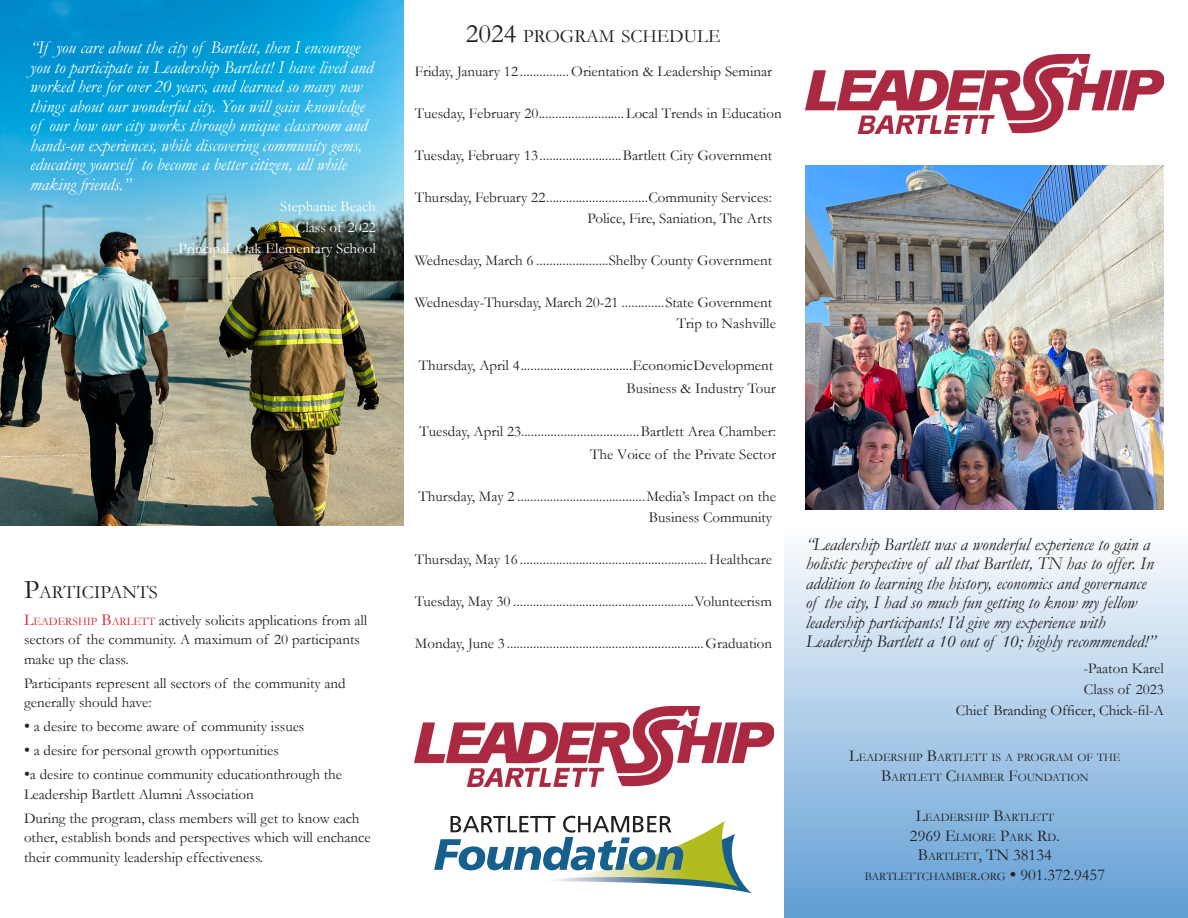
<style>
.page{position:relative;width:1188px;height:918px;background:#fff}
.page>*{position:absolute;margin:0;border:0;box-sizing:border-box;transform-origin:0 0}
.program_schedule{font:18.9px "Garamond";color:#231f20}
.quote{font:italic 18px/19.5px "Garamond";color:#fff}
.quote-2{font:italic 18px/19.5px "Garamond";color:#231f20}
.Address{font:16.5px "Garamond";color:#231f20}
.dates{font:15px/21px "Garamond";color:#231f20;text-align:right}
.Participants_info{font:15px/19.5px "Garamond";color:#231f20}
.dates-2{font:15px "Garamond";color:#fff}
.Address-2{font:11.55px "Garamond";color:#231f20}
.s1{font-size:27px}
.s2{font-size:16.5px;color:#d1232a}
.s3{font-size:11.55px;color:#d1232a}
.s4{font-family:"Bebas Neue"}
.s5{font-size:16.5px}
.s6{font-size:11.55px}
.s7{font-family:"Bebas Neue";font-size:16.5px}
</style>
<div class="page">
<div style="left:784px;top:526px;width:404px;height:392px;background:linear-gradient(to bottom,#fdfefe,#609ed4)"></div>
<img style="left:806px;top:54px;width:358px;height:80px">
<img style="left:415px;top:707px;width:358px;height:79px">
<img style="left:806px;top:165px;width:358px;height:344px">
<img style="left:0;top:0;width:404px;height:526px">
<svg style="left:434px;top:816px;width:318px;height:77px"></svg>
<p class="quote" style="left:30px;top:38px;width:344px">“If you care about the city of Bartlett, then I encourage you to participate in Leadership Bartlett! I have lived and worked here for over 20 years, and learned so many new things about our wonderful city. You will gain knowledge of our how our city works through unique classroom and hands-on experiences, while discovering community gems, educating yourself to become a better citizen, all while making friends.”</p>
<p class="dates-2" style="left:280px;top:196px;width:97px">Stephanie Beach</p>
<p class="dates-2" style="left:296px;top:217px;width:82px">Class of 2022</p>
<p class="dates-2" style="left:178px;top:238px;width:199px">Principal, Oak Elementary School</p>
<p class="program_schedule" style="left:24px;top:579px;width:135px"><span class="s1">P</span>ARTICIPANTS</p>
<p class="Participants_info" style="left:24px;top:610px;width:345px"><span class="s2">L</span><span class="s3">EADERSHIP</span> <span class="s2">B</span><span class="s3">ARLETT</span> actively solicits applications from all sectors of the community. A maximum of 20 participants make up the class.</p>
<p class="Participants_info" style="left:24px;top:673px;width:323px">Participants represent all sectors of the community and generally should have:</p>
<p class="Participants_info" style="left:24px;top:717px;width:282px"><span class="s4">•</span> a desire to become aware of community issues</p>
<p class="Participants_info" style="left:24px;top:741px;width:256px"><span class="s4">•</span> a desire for personal growth opportunities</p>
<p class="Participants_info" style="left:24px;top:765px;width:320px"><span class="s4">•</span>a desire to continue community educationthrough the<br>Leadership Bartlett Alumni Association</p>
<p class="Participants_info" style="left:24px;top:808px;width:348px">During the program, class members will get to know each other, establish bonds and perspectives which will enchance their community leadership effectiveness.</p>
<p class="program_schedule" style="left:466px;top:23px;width:256px"><span class="s1">2024</span> PROGRAM SCHEDULE</p>
<p class="dates" style="left:415px;top:61px;width:359px">Friday, January 12 ...............Orientation &amp; Leadership Seminar</p>
<p class="dates" style="left:415px;top:103px;width:368px">Tuesday, February 20..........................Local Trends in Education</p>
<p class="dates" style="left:415px;top:145px;width:359px">Tuesday, February 13.........................Bartlett City Government</p>
<p class="dates" style="left:415px;top:187px;width:359px">Thursday, February 22 ...............................Community Services:<br>Police, Fire, Saniation, The Arts</p>
<p class="dates" style="left:415px;top:250px;width:359px">Wednesday, March 6 ......................Shelby County Government</p>
<p class="dates" style="left:415px;top:292px;width:363px">Wednesday-Thursday, March 20-21 .............State Government<br>Trip to Nashville</p>
<p class="dates" style="left:419px;top:354px;width:358px;line-height:22.5px">Thursday, April 4 ..................................Economic Development<br>Business &amp; Industry Tour</p>
<p class="dates" style="left:420px;top:420px;width:358px;line-height:22.5px">Tuesday, April 23....................................Bartlett Area Chamber:<br>The Voice of the Private Sector</p>
<p class="dates" style="left:419px;top:485px;width:359px">Thursday, May 2 .......................................Media’s Impact on the<br>Business Community</p>
<p class="dates" style="left:415px;top:548px;width:359px">Thursday, May 16 .........................................................Healthcare</p>
<p class="dates" style="left:415px;top:590px;width:359px">Tuesday, May 30 .......................................................Volunteerism</p>
<p class="dates" style="left:415px;top:632px;width:359px">Monday, June 3 ............................................................Graduation</p>
<p class="quote-2" style="left:806px;top:534px;width:351px">“Leadership Bartlett was a wonderful experience to gain a holistic perspective of all that Bartlett, TN has to offer. In addition to learning the history, economics and governance of the city, I had so much fun getting to know my fellow leadership participants! I’d give my experience with Leadership Bartlett a 10 out of 10; highly recommended!”</p>
<p class="dates" style="left:1083px;top:657px;width:82px">-Paaton Karel</p>
<p class="dates" style="left:1084px;top:678px;width:82px">Class of 2023</p>
<p class="dates" style="left:956px;top:699px;width:210px">Chief Branding Officer, Chick-fil-A</p>
<p class="Address-2" style="left:849px;top:750px;width:273px"><span class="s5">L</span>EADERSHIP <span class="s5">B</span>ARTLETT IS A PROGRAM OF THE</p>
<p class="Address-2" style="left:881px;top:770px;width:209px"><span class="s5">B</span>ARTLETT <span class="s5">C</span>HAMBER <span class="s5">F</span>OUNDATION</p>
<p class="Address-2" style="left:916px;top:809px;width:140px"><span class="s5">L</span>EADERSHIP <span class="s5">B</span>ARTLETT</p>
<p class="Address-2" style="left:910px;top:829px;width:151px"><span class="s5">2969 E</span>LMORE <span class="s5">P</span>ARK <span class="s5">R</span>D<span class="s5">.</span></p>
<p class="Address" style="left:918px;top:844px;width:135px">B<span class="s6">ARTLETT</span>, TN 38134</p>
<p class="Address-2" style="left:865px;top:869px;width:242px">BARTLETTCHAMBER<span class="s5">.</span>ORG <span class="s7">•</span> <span class="s5">901.372.9457</span></p>
</div>
